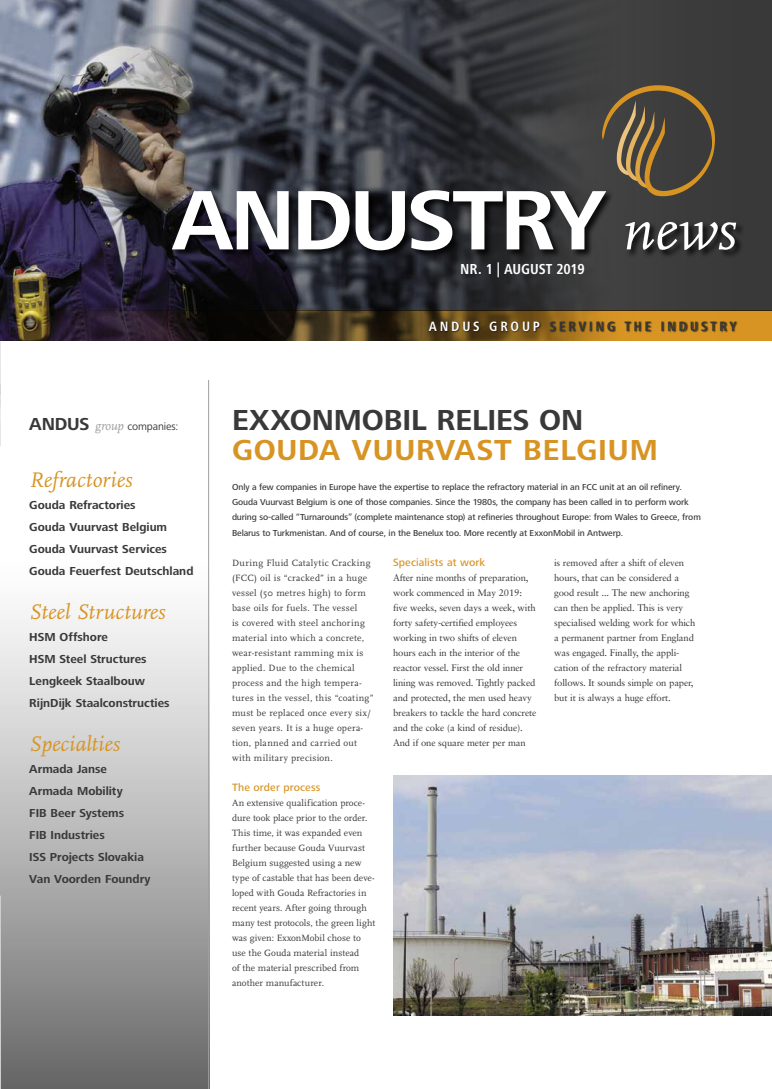
<style>
.page{position:relative;width:772px;height:1089px;background:#fff}
.page>*{position:absolute;margin:0;border:0;box-sizing:border-box;transform-origin:0 0}
.t1{font:700 30px "Frutiger Next LT";letter-spacing:.025em;color:#d89423}
.t2{font:700 30px "Frutiger Next LT";letter-spacing:-.005em;color:#393939}
.t3{font:italic 22px "Scala Pro";letter-spacing:.005em;color:#d89423}
.t4{font:700 condensed 15px "Frutiger Next LT";letter-spacing:-.005em;color:#fff}
.t5{font:700 condensed 14px "Frutiger Next LT";letter-spacing:.2em;color:#393939}
.t6{font:700 12px/22px "Frutiger Next LT";color:#393939}
.t7{font:500 11px "Frutiger Next LT";letter-spacing:.01em;color:#d89423}
.t8{font:11px "Frutiger Next LT";letter-spacing:-.01em;color:#393939}
.t9{font:9.5px/15px "FF Scala";letter-spacing:.02em;color:#393939}
.t10{font:9.5px/15px "Sabon";letter-spacing:-.015em;color:#393939}
.t11{font:500 9px/15px "Frutiger Next LT";letter-spacing:-.01em;color:#393939}
.s1{font-weight:700;font-size:18px}
.s2{font-family:"Scala Pro";font-style:italic;font-size:13px;color:#9f9f9f}
.s3{color:#fff}
</style>
<div class="page">
<img style="left:0;top:340px;width:1px;height:105px">
<div style="left:0;top:518px;width:209px;height:570px;background:linear-gradient(to bottom,#fff,#6e6e6e)"></div>
<svg style="left:0;top:0;width:771px;height:310px;background:#42434a"></svg>
<svg style="left:0;top:310px;width:771px;height:30px;background:#58401d"></svg>
<img style="left:393px;top:775px;width:378px;height:240px">
<svg style="left:0;top:895px;width:1px;height:193px"></svg>
<div style="left:624px;top:221px;width:120px;height:38px;background:#000;opacity:.8"></div>
<div style="left:172px;top:190px;width:442px;height:69px;background:#000;opacity:.8"></div>
<svg style="left:172px;top:85px;width:563px;height:165px;background:#575657"></svg>
<div style="left:428px;top:321px;width:309px;height:12px;background:#000;opacity:.75"></div>
<hr style="left:208px;top:380px;width:1px;height:708px;background:#9f9f9f">
<p class="t8" style="left:29px;top:421px;width:151px"><span class="s1">ANDUS</span> <span class="s2">group</span> companies:</p>
<h2 class="t3" style="left:29px;top:467px;width:104px">Refractories</h2>
<p class="t6" style="left:29px;top:494px;width:165px">Gouda Refractories<br>Gouda Vuurvast Belgium<br>Gouda Vuurvast Services<br>Gouda Feuerfest Deutschland</p>
<h2 class="t3" style="left:29px;top:599px;width:138px">Steel Structures</h2>
<p class="t6" style="left:29px;top:626px;width:142px">HSM Offshore<br>HSM Steel Structures<br>Lengkeek Staalbouw<br>RijnDijk Staalconstructies</p>
<h2 class="t3" style="left:29px;top:731px;width:92px">Specialties</h2>
<p class="t6" style="left:29px;top:758px;width:123px">Armada Janse<br>Armada Mobility<br>FIB Beer Systems<br>FIB Industries<br>ISS Projects Slovakia<br>Van Voorden Foundry</p>
<h3 class="t4" style="left:460px;top:260px;width:126px">NR. 1 | AUGUST 2019</h3>
<h3 class="t5" style="left:428px;top:318px;width:309px"><span class="s3">ANDUS GROUP</span> SERVING THE INDUSTRY</h3>
<h1 class="t2" style="left:232px;top:403px;width:352px">EXXONMOBIL RELIES ON</h1>
<h1 class="t1" style="left:232px;top:433px;width:427px">GOUDA VUURVAST BELGIUM</h1>
<p class="t11" style="left:232px;top:480px;width:470px">Only a few companies in Europe have the expertise to replace the refractory material in an FCC unit at an oil refinery.<br>Gouda Vuurvast Belgium is one of those companies. Since the 1980s, the company has been called in to perform work during so-called “Turnarounds” (complete maintenance stop) at refineries throughout Europe: from Wales to Greece, from Belarus to Turkmenistan. And of course, in the Benelux too. More recently at ExxonMobil in Antwerp.</p>
<p class="t9" style="left:232px;top:555px;width:143px">During Fluid Catalytic Cracking (FCC) oil is “cracked” in a huge vessel (50 metres high) to form base oils for fuels. The vessel<br>is covered with steel anchoring material into which a concrete, wear-resistant ramming mix is applied. Due to the chemical process and the high tempera&shy;tures in the vessel, this “coating” must be replaced once every six/ seven years. It is a huge opera&shy;tion, planned and carried out with military precision.</p>
<p class="t7" style="left:232px;top:780px;width:90px">The order process</p>
<p class="t9" style="left:232px;top:795px;width:145px">An extensive qualification proce&shy;dure took place prior to the order.<br>This time, it was expanded even further because Gouda Vuurvast<br>Belgium suggested using a new type of castable that has been deve&shy;loped with Gouda Refractories in recent years. After going through many test protocols, the green light was given: ExxonMobil chose to use the Gouda material instead<br>of the material prescribed from another manufacturer.</p>
<p class="t7" style="left:393px;top:555px;width:94px">Specialists at work</p>
<p class="t10" style="left:393px;top:569px;width:145px">After nine months of preparation, work commenced in May 2019: five weeks, seven days a week, with forty safety-certified employees working in two shifts of eleven hours each in the interior of the reactor vessel. First the old inner lining was removed. Tightly packed and protected, the men used heavy breakers to tackle the hard concrete and the coke (a kind of residue).<br>And if one square meter per man</p>
<p class="t10" style="left:553px;top:554px;width:143px">is removed after a shift of eleven hours, that can be considered a good result ... The new anchoring can then be applied. This is very specialised welding work for which a permanent partner from England was engaged. Finally, the appli&shy;cation of the refractory material follows. It sounds simple on paper, but it is always a huge effort.</p>
</div>
